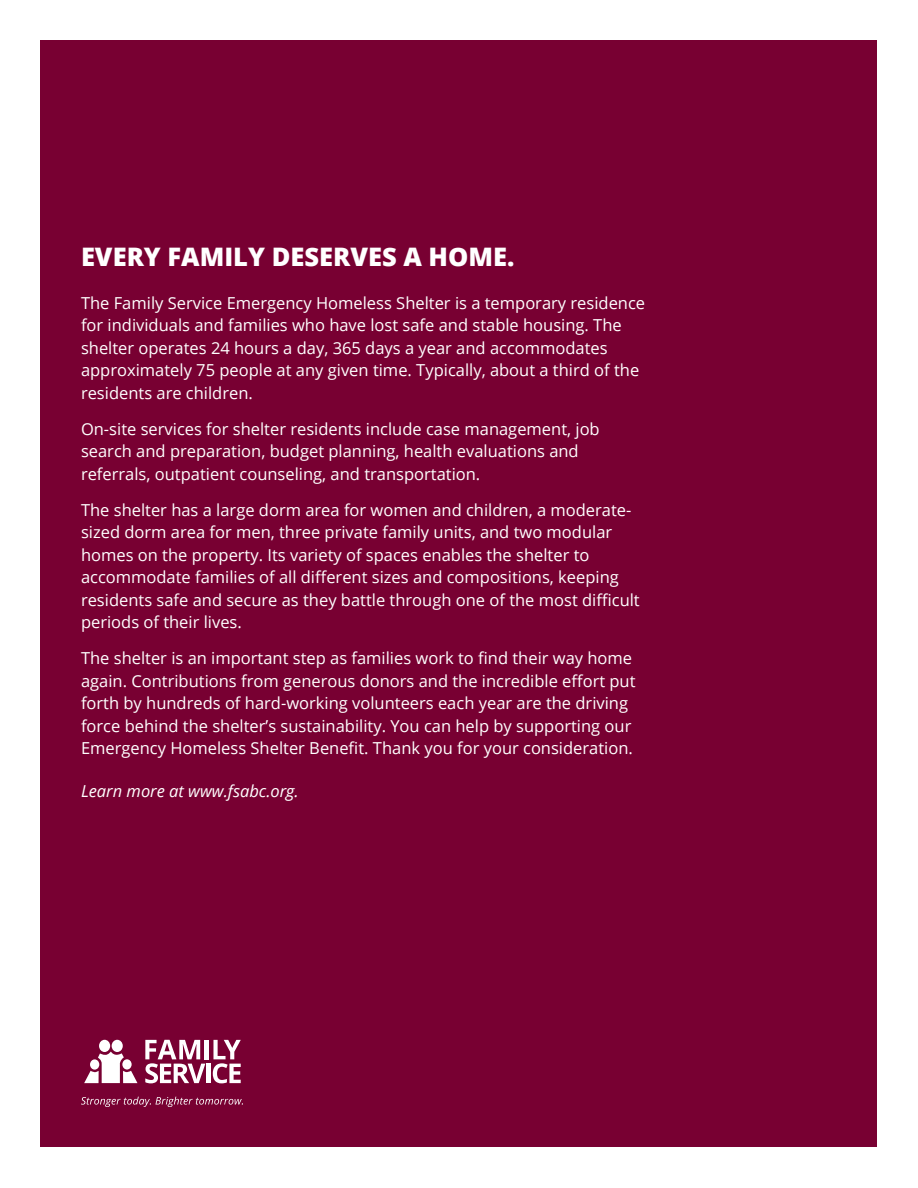
<style>
.page{position:relative;width:918px;height:1188px;background:#fff}
.page>*{position:absolute;margin:0;border:0;box-sizing:border-box;transform-origin:0 0}
.t1{font:800 25.5px "Open Sans";color:#fff}
.t2{font:16.5px/22.5px "Open Sans";color:#fff}
.t3{font:italic 16.5px "Open Sans";color:#fff}
</style>
<div class="page">
<div style="left:40px;top:40px;width:838px;height:1108px;background:#780032"></div>
<div style="left:99px;top:1040px;width:11px;height:12px;background:#fff;border-radius:50%"></div>
<svg style="left:84px;top:1052px;width:54px;height:31px"></svg>
<div style="left:112px;top:1040px;width:11px;height:12px;background:#fff;border-radius:50%"></div>
<hr style="left:206px;top:1064px;width:4px;height:19px;background:#fff">
<svg style="left:145px;top:1040px;width:60px;height:43px"></svg>
<hr style="left:205px;top:1040px;width:4px;height:19px;background:#fff">
<svg style="left:213px;top:1040px;width:28px;height:43px"></svg>
<svg style="left:81px;top:1097px;width:162px;height:10px"></svg>
<h1 class="t1" style="left:81px;top:237px;width:435px">EVERY FAMILY DESERVES A HOME.</h1>
<p class="t2" style="left:81px;top:291px;width:566px">The Family Service Emergency Homeless Shelter is a temporary residence for individuals and families who have lost safe and stable housing. The shelter operates 24 hours a day, 365 days a year and accommodates approximately 75 people at any given time. Typically, about a third of the residents are children.</p>
<p class="t2" style="left:81px;top:417px;width:520px">On-site services for shelter residents include case management, job search and preparation, budget planning, health evaluations and referrals, outpatient counseling, and transportation.</p>
<p class="t2" style="left:81px;top:498px;width:560px">The shelter has a large dorm area for women and children, a moderate&shy;sized dorm area for men, three private family units, and two modular homes on the property. Its variety of spaces enables the shelter to accommodate families of all different sizes and compositions, keeping residents safe and secure as they battle through one of the most difficult periods of their lives.</p>
<p class="t2" style="left:81px;top:646px;width:556px">The shelter is an important step as families work to find their way home again. Contributions from generous donors and the incredible effort put forth by hundreds of hard-working volunteers each year are the driving force behind the shelter’s sustainability. You can help by supporting our Emergency Homeless Shelter Benefit. Thank you for your consideration.</p>
<p class="t3" style="left:81px;top:780px;width:219px">Learn more at www.fsabc.org.</p>
</div>
